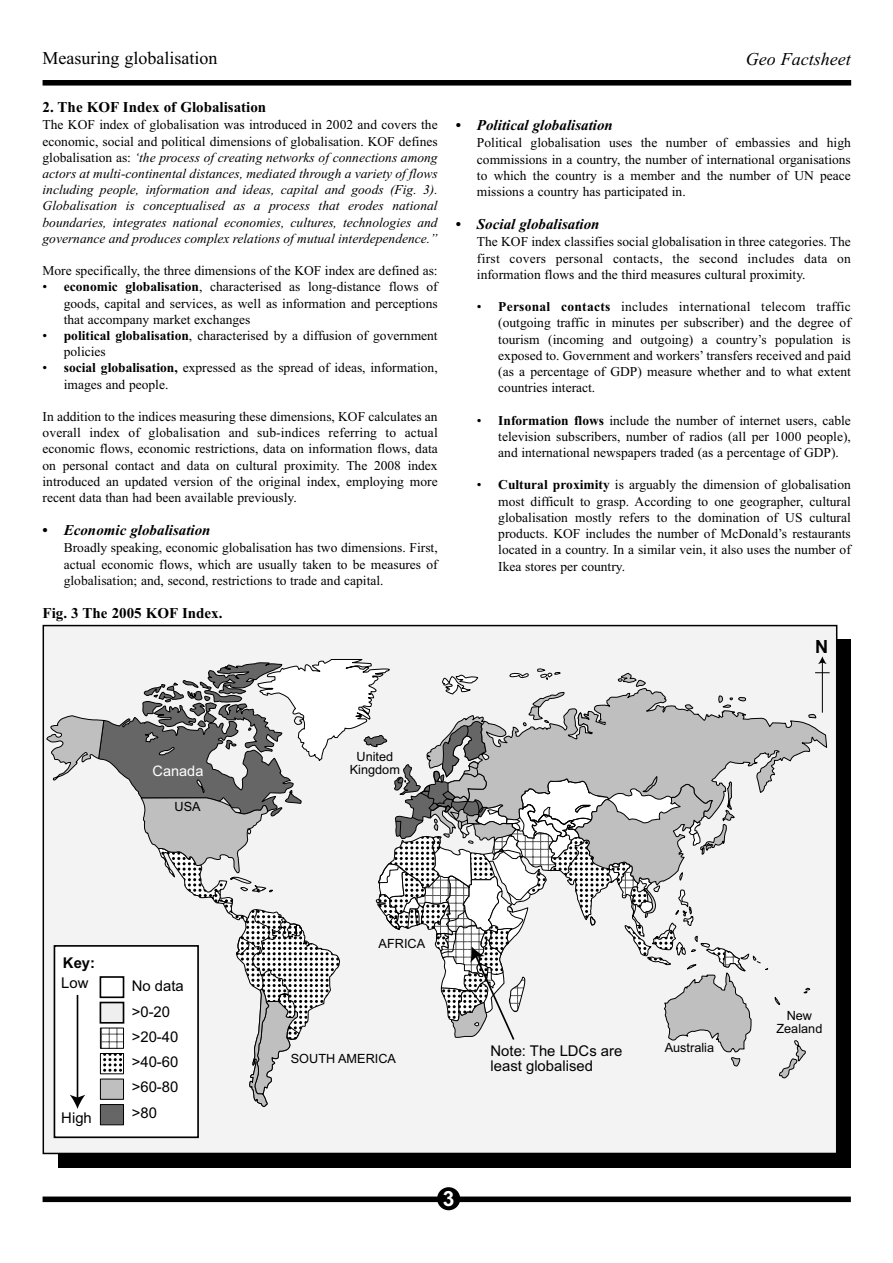
<style>
.page{position:relative;width:893px;height:1263px;background:#fff}
.page>*{position:absolute;margin:0;border:0;box-sizing:border-box;transform-origin:0 0}
.t1{font:700 21px "Arial";color:#fff}
.t2{font:700 18.15px "Arial";color:#000}
.t3{font:18px "Times New Roman";color:#000}
.t4{font:italic 18px "Times New Roman";color:#000}
.t5{font:italic 700 15px "Times New Roman";color:#000}
.t6{font:700 15px "Times New Roman";color:#000}
.t7{font:14.85px/25.2px "Arial";color:#000}
.t8{font:700 14.85px "Arial";color:#000}
.t9{font:14.55px "Arial";color:#fff}
.t10{font:13.5px/16.2px "Times New Roman";color:#000;text-align:justify}
.t11{font:italic 13.5px/16.2px "Times New Roman";color:#000;text-align:justify}
.t12{font:12.75px/12.8px "Arial";color:#000;text-align:center}
.s1{font-style:normal}
.s2{font-weight:700}
</style>
<div class="page">
<svg style="left:58px;top:639px;width:792px;height:529px;background:#1a1a1a"></svg>
<div style="left:43px;top:1197px;width:807px;height:5px;background:#000"></div>
<div style="left:437px;top:1187px;width:23px;height:23px;background:#000;border-radius:50%"></div>
<div style="left:43px;top:80px;width:808px;height:6px;background:#000"></div>
<div style="left:46px;top:628px;width:788px;height:523px;background:#f3f3f3"></div>
<div style="left:54px;top:945px;width:145px;height:193px;background:#fff;border:2px solid #000"></div>
<div style="left:100px;top:1104px;width:24px;height:21px;background:#666;border:1px solid #000"></div>
<svg style="left:46px;top:624px;width:783px;height:485px"></svg>
<h3 class="t3" style="left:43px;top:52px;width:176px">Measuring globalisation</h3>
<h3 class="t4" style="left:745px;top:52px;width:106px">Geo Factsheet</h3>
<p class="t6" style="left:43px;top:103px;width:225px">2. The KOF Index of Globalisation</p>
<p class="t11" style="left:43px;top:118px;width:396px"><span class="s1">The KOF index of globalisation was introduced in 2002 and covers the economic, social and political dimensions of globalisation. KOF defines globalisation as:</span> ‘the process of creating networks of connections among actors at multi-continental distances, mediated through a variety of flows including people, information and ideas, capital and goods (Fig. 3).<br>Globalisation is conceptualised as a process that erodes national boundaries, integrates national economies, cultures, technologies and governance and produces complex relations of mutual interdependence.”</p>
<p class="t10" style="left:43px;top:264px;width:396px">More specifically, the three dimensions of the KOF index are defined as:</p>
<p class="t10" style="left:64px;top:280px;width:375px;text-indent:-21px">• <span class="s2">economic globalisation</span>, characterised as long-distance flows of goods, capital and services, as well as information and perceptions that accompany market exchanges</p>
<p class="t10" style="left:64px;top:329px;width:375px;text-indent:-21px">• <span class="s2">political globalisation</span>, characterised by a diffusion of government policies</p>
<p class="t10" style="left:64px;top:361px;width:375px;text-indent:-21px">• <span class="s2">social globalisation,</span> expressed as the spread of ideas, information, images and people.</p>
<p class="t10" style="left:43px;top:410px;width:397px">In addition to the indices measuring these dimensions, KOF calculates an overall index of globalisation and sub-indices referring to actual economic flows, economic restrictions, data on information flows, data on personal contact and data on cultural proximity. The 2008 index introduced an updated version of the original index, employing more recent data than had been available previously.</p>
<p class="t5" style="left:43px;top:525px;width:169px">• Economic globalisation</p>
<p class="t10" style="left:64px;top:541px;width:375px">Broadly speaking, economic globalisation has two dimensions. First, actual economic flows, which are usually taken to be measures of globalisation; and, second, restrictions to trade and capital.</p>
<p class="t5" style="left:455px;top:120px;width:159px">• Political globalisation</p>
<p class="t10" style="left:477px;top:136px;width:375px">Political globalisation uses the number of embassies and high commissions in a country, the number of international organisations to which the country is a member and the number of UN peace missions a country has participated in.</p>
<p class="t5" style="left:455px;top:219px;width:145px">• Social globalisation</p>
<p class="t10" style="left:477px;top:235px;width:375px">The KOF index classifies social globalisation in three categories. The first covers personal contacts, the second includes data on information flows and the third measures cultural proximity.</p>
<p class="t10" style="left:498px;top:300px;width:354px;text-indent:-21px">• <span class="s2">Personal contacts</span> includes international telecom traffic (outgoing traffic in minutes per subscriber) and the degree of tourism (incoming and outgoing) a country’s population is exposed to. Government and workers’ transfers received and paid (as a percentage of GDP) measure whether and to what extent countries interact.</p>
<p class="t10" style="left:498px;top:413px;width:354px;text-indent:-21px">• <span class="s2">Information flows</span> include the number of internet users, cable television subscribers, number of radios (all per 1000 people), and international newspapers traded (as a percentage of GDP).</p>
<p class="t10" style="left:498px;top:478px;width:354px;text-indent:-21px">• <span class="s2">Cultural proximity</span> is arguably the dimension of globalisation most difficult to grasp. According to one geographer, cultural globalisation mostly refers to the domination of US cultural products. KOF includes the number of McDonald’s restaurants located in a country. In a similar vein, it also uses the number of Ikea stores per country.</p>
<p class="t6" style="left:43px;top:608px;width:181px">Fig. 3 The 2005 KOF Index.</p>
<p class="t9" style="left:152px;top:765px;width:52px">Canada</p>
<p class="t12" style="left:175px;top:802px;width:28px">USA</p>
<p class="t8" style="left:63px;top:957px;width:34px">Key:</p>
<p class="t7" style="left:61px;top:972px;width:29px">Low</p>
<p class="t7" style="left:61px;top:1107px;width:32px">High</p>
<p class="t7" style="left:132px;top:975px;width:54px">No data &gt;0-20 &gt;20-40 &gt;40-60 &gt;60-80 &gt;80</p>
<p class="t12" style="left:350px;top:752px;width:52px">United<br>Kingdom</p>
<h2 class="t2" style="left:815px;top:640px;width:15px">N</h2>
<p class="t12" style="left:378px;top:939px;width:48px">AFRICA</p>
<p class="t12" style="left:291px;top:1054px;width:107px">SOUTH AMERICA</p>
<p class="t7" style="left:490px;top:1045px;width:133px;line-height:14.9px">Note: The LDCs are least globalised</p>
<p class="t12" style="left:664px;top:1042px;width:51px">Australia</p>
<h1 class="t1" style="left:443px;top:1191px;width:13px">3</h1>
<p class="t12" style="left:776px;top:1011px;width:47px">New<br>Zealand</p>
</div>
